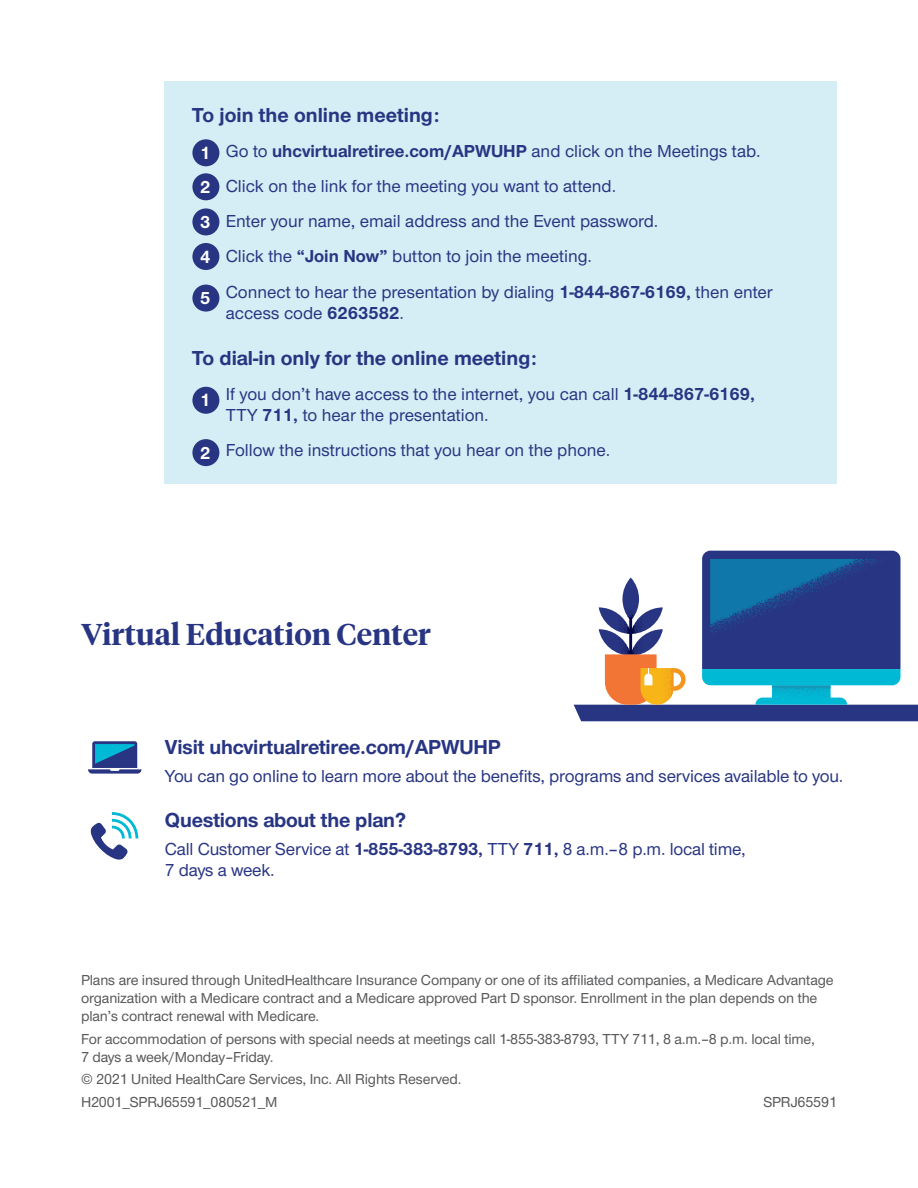
<style>
.page{position:relative;width:918px;height:1188px;background:#fff}
.page>*{position:absolute;margin:0;border:0;box-sizing:border-box;transform-origin:0 0}
.bold_body{font:600 30px "UHC Serif Headline";color:#283582}
.t1{font:700 21px "UHC Sans";letter-spacing:-.005em;color:#283582}
.t2{font:500 18px/21.6px "UHC Sans";color:#283582}
.HEADLINE_2{font:700 18px "UHC Sans";color:#fff}
.t3{font:500 15px/18px "UHC Sans";letter-spacing:-.01em;color:#57585a}
.s1{font-weight:700}
</style>
<div class="page">
<div style="left:165px;top:81px;width:672px;height:402px;background:#d5eef5"></div>
<div style="left:192px;top:173px;width:27px;height:27px;background:#283582;border-radius:50%"></div>
<div style="left:192px;top:139px;width:27px;height:27px;background:#283582;border-radius:50%"></div>
<div style="left:192px;top:208px;width:27px;height:27px;background:#283582;border-radius:50%"></div>
<div style="left:192px;top:243px;width:27px;height:27px;background:#283582;border-radius:50%"></div>
<div style="left:192px;top:285px;width:27px;height:27px;background:#283582;border-radius:50%"></div>
<div style="left:192px;top:387px;width:27px;height:27px;background:#283582;border-radius:50%"></div>
<div style="left:192px;top:439px;width:27px;height:27px;background:#283582;border-radius:50%"></div>
<svg style="left:90px;top:812px;width:48px;height:48px"></svg>
<svg style="left:574px;top:551px;width:344px;height:170px"></svg>
<svg style="left:88px;top:741px;width:53px;height:33px"></svg>
<p class="t1" style="left:192px;top:101px;width:249px">To join the online meeting:</p>
<p class="t2" style="left:226px;top:140px;width:536px">Go to <span class="s1">uhcvirtualretiree.com/APWUHP</span> and click on the Meetings tab.</p>
<p class="t2" style="left:226px;top:175px;width:392px">Click on the link for the meeting you want to attend.</p>
<p class="t2" style="left:226px;top:210px;width:434px">Enter your name, email address and the Event password.</p>
<p class="t2" style="left:226px;top:245px;width:368px">Click the <span class="s1">“Join Now”</span> button to join the meeting.</p>
<p class="t2" style="left:226px;top:280px;width:549px">Connect to hear the presentation by dialing <span class="s1">1-844-867-6169,</span> then enter access code <span class="s1">6263582</span>.</p>
<p class="t1" style="left:192px;top:343px;width:347px">To dial-in only for the online meeting:</p>
<p class="t2" style="left:226px;top:382px;width:531px">If you don’t have access to the internet, you can call <span class="s1">1-844-867-6169,<br></span>TTY <span class="s1">711,</span> to hear the presentation.</p>
<p class="t2" style="left:226px;top:439px;width:386px">Follow the instructions that you hear on the phone.</p>
<p class="HEADLINE_2" style="left:200px;top:141px;width:12px">1</p>
<p class="HEADLINE_2" style="left:200px;top:175px;width:12px">2</p>
<p class="HEADLINE_2" style="left:200px;top:210px;width:12px">3</p>
<p class="HEADLINE_2" style="left:200px;top:244px;width:12px">4</p>
<p class="HEADLINE_2" style="left:200px;top:286px;width:12px">5</p>
<p class="HEADLINE_2" style="left:200px;top:388px;width:12px">1</p>
<p class="HEADLINE_2" style="left:200px;top:441px;width:12px">2</p>
<p class="bold_body" style="left:81px;top:614px;width:351px">Virtual Education Center</p>
<p class="t1" style="left:165px;top:733px;width:338px">Visit uhcvirtualretiree.com/APWUHP</p>
<p class="t2" style="left:165px;top:764px;width:680px">You can go online to learn more about the benefits, programs and services available to you.</p>
<p class="t1" style="left:165px;top:806px;width:243px">Questions about the plan?</p>
<p class="t2" style="left:165px;top:838px;width:582px;line-height:21px">Call Customer Service at <span class="s1">1-855-383-8793,</span> TTY <span class="s1">711,</span> 8 a.m.–8 p.m. local time,<br>7 days a week.</p>
<p class="t3" style="left:81px;top:971px;width:754px">Plans are insured through UnitedHealthcare Insurance Company or one of its affiliated companies, a Medicare Advantage organization with a Medicare contract and a Medicare approved Part D sponsor. Enrollment in the plan depends on the plan’s contract renewal with Medicare.</p>
<p class="t3" style="left:81px;top:1029px;width:735px">For accommodation of persons with special needs at meetings call 1-855-383-8793, TTY 711, 8 a.m.–8 p.m. local time,<br>7 days a week/Monday–Friday.</p>
<p class="t3" style="left:81px;top:1070px;width:382px">© 2021 United HealthCare Services, Inc. All Rights Reserved.</p>
<p class="t3" style="left:81px;top:1092px;width:198px">H2001_SPRJ65591_080521_M</p>
<p class="t3" style="left:763px;top:1092px;width:75px">SPRJ65591</p>
</div>
